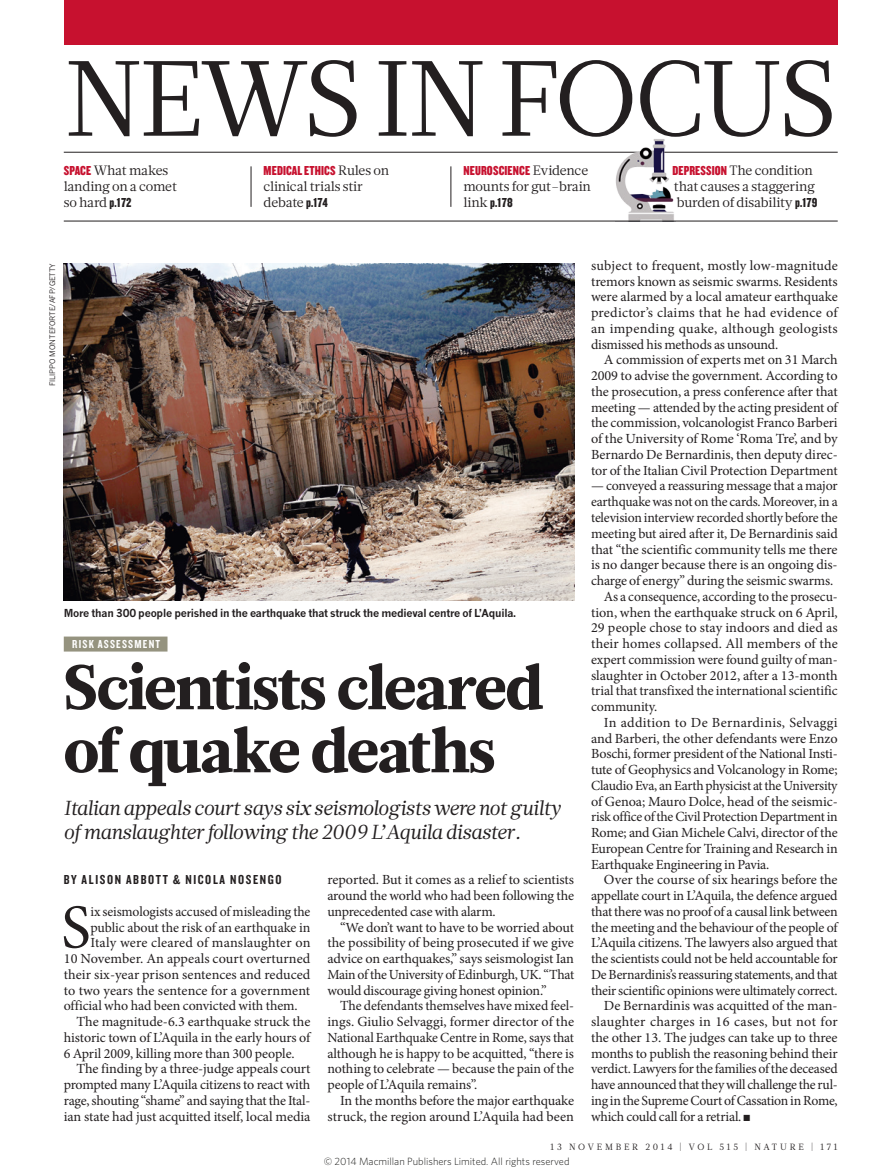
<style>
.page{position:relative;width:893px;height:1174px;background:#fff}
.page>*{position:absolute;margin:0;border:0;box-sizing:border-box;transform-origin:0 0}
.t1{font:106.5px "Glosa Math";letter-spacing:-.025em;color:#231f20}
.HEAD_42{font:900 63px/63px "Glosa Math";letter-spacing:-.025em;color:#231f20}
.BODY_DROP_CAP{font:62.4px "Minion Pro";color:#231f20}
.INTRO{font:italic 20.25px/23.7px "Glosa Math";color:#231f20}
.BODY_INDENT{font:13.95px/15.8px "Minion Pro";letter-spacing:-.015em;color:#231f20;text-align:justify}
.BODY_DROP_CAP-2{font:13.95px "Minion Pro";color:#231f20}
.MINI_TOC_TEXT{font:13.5px/15.8px "Glosa Math";letter-spacing:-.01em;color:#231f20}
.AUTHOR_BYLINE{font:13.5px "Knockout 49 Liteweight";letter-spacing:.12em;color:#231f20}
.SUBJECT_STRAP{font:12px "Knockout 49 Liteweight";letter-spacing:.1em;color:#fff}
.PIC_CAPTION{font:700 10.8px "News Gothic MTOT";letter-spacing:-.02em;color:#231f20}
.t2{font:300 10.5px "Whitney";color:#1d1d1b}
.t3{font:9px "Glosa Math";letter-spacing:.3em;color:#231f20}
.PIC_CREDIT{font:7.5px "News Gothic MTOT";color:#231f20}
.s1{font-family:"Knockout 69 Full Liteweight";color:#c7112f}
.s2{font-family:"Knockout 69 Full Liteweight"}
</style>
<div class="page">
<hr style="left:64px;top:152px;width:774px;height:1px;background:#231f20">
<img style="left:615px;top:139px;width:61px;height:82px">
<img style="left:64px;top:263px;width:510px;height:338px">
<div style="left:64px;top:636px;width:104px;height:15px;background:#95937f"></div>
<div style="left:64px;top:0;width:774px;height:45px;background:#c7112f"></div>
<hr style="left:251px;top:166px;width:1px;height:41px;background:#231f20">
<hr style="left:451px;top:166px;width:1px;height:41px;background:#231f20">
<hr style="left:64px;top:221px;width:774px;height:1px;background:#231f20">
<h1 class="t1" style="left:65px;top:29px;width:774px">NEWS IN FOCUS</h1>
<p class="MINI_TOC_TEXT" style="left:64px;top:163px;width:115px"><span class="s1">SPACE</span> What makes landing on a comet so hard <span class="s2">p.172</span></p>
<p class="MINI_TOC_TEXT" style="left:264px;top:163px;width:127px"><span class="s1">MEDICAL ETHICS</span> Rules on clinical trials stir debate <span class="s2">p.174</span></p>
<p class="MINI_TOC_TEXT" style="left:463px;top:163px;width:129px"><span class="s1">NEUROSCIENCE</span> Evidence mounts for gut–brain link <span class="s2">p.178</span></p>
<p class="MINI_TOC_TEXT" style="left:672px;top:163px;width:147px"><span class="s1">DEPRESSION</span> The condition that causes a staggering burden of disability <span class="s2">p.179</span></p>
<p class="PIC_CREDIT" style="left:48px;top:386px;width:124px;rotate:-90deg">FILIPPO MONTEFORTE/AFP/GETTY</p>
<p class="PIC_CAPTION" style="left:64px;top:606px;width:454px">More than 300 people perished in the earthquake that struck the medieval centre of L’Aquila.</p>
<p class="SUBJECT_STRAP" style="left:72px;top:636px;width:89px">RISK ASSESSMENT</p>
<p class="HEAD_42" style="left:64px;top:657px;width:481px">Scientists cleared of quake deaths</p>
<p class="INTRO" style="left:64px;top:796px;width:499px">Italian appeals court says six seismologists were not guilty of manslaughter following the 2009 L’Aquila disaster.</p>
<p class="AUTHOR_BYLINE" style="left:64px;top:871px;width:219px">BY ALISON ABBOTT &amp; NICOLA NOSENGO</p>
<p class="BODY_DROP_CAP" style="left:61px;top:885px;width:31px">S</p>
<p class="BODY_DROP_CAP-2" style="left:90px;top:902px;width:221px">ix seismologists accused of misleading the</p>
<p class="BODY_DROP_CAP-2" style="left:90px;top:917px;width:221px">public about the risk of an earthquake in</p>
<p class="BODY_DROP_CAP-2" style="left:90px;top:933px;width:221px">Italy were cleared of manslaughter on</p>
<p class="BODY_DROP_CAP-2" style="left:64px;top:949px;width:248px">10 November. An appeals court overturned</p>
<p class="BODY_DROP_CAP-2" style="left:64px;top:965px;width:248px">their six-year prison sentences and reduced</p>
<p class="BODY_DROP_CAP-2" style="left:64px;top:980px;width:248px">to two years the sentence for a government</p>
<p class="BODY_DROP_CAP-2" style="left:64px;top:996px;width:235px">official who had been convicted with them.</p>
<p class="BODY_INDENT" style="left:64px;top:1014px;width:248px;text-indent:13px">The magnitude-6.3 earthquake struck the historic town of L’Aquila in the early hours of 6 April 2009, killing more than 300 people.</p>
<p class="BODY_INDENT" style="left:64px;top:1061px;width:248px;text-indent:13px">The finding by a three-judge appeals court prompted many L’Aquila citizens to react with rage, shouting “shame” and saying that the Ital&shy;ian state had just acquitted itself, local media</p>
<p class="BODY_INDENT" style="left:327px;top:872px;width:248px">reported. But it comes as a relief to scientists around the world who had been following the unprecedented case with alarm.</p>
<p class="BODY_INDENT" style="left:327px;top:919px;width:248px;text-indent:13px">“We don’t want to have to be worried about the possibility of being prosecuted if we give advice on earthquakes,” says seismologist Ian Main of the University of Edinburgh, UK. “That would discourage giving honest opinion.”</p>
<p class="BODY_INDENT" style="left:327px;top:998px;width:248px;text-indent:13px">The defendants themselves have mixed feel&shy;ings. Giulio Selvaggi, former director of the National Earthquake Centre in Rome, says that although he is happy to be acquitted, “there is nothing to celebrate — because the pain of the people of L’Aquila remains”.</p>
<p class="BODY_INDENT" style="left:327px;top:1092px;width:248px;text-align:right">In the months before the major earthquake struck, the region around L’Aquila had been</p>
<p class="BODY_INDENT" style="left:591px;top:258px;width:248px">subject to frequent, mostly low-magnitude tremors known as seismic swarms. Residents were alarmed by a local amateur earthquake predictor’s claims that he had evidence of an impending quake, although geologists dismissed his methods as unsound.</p>
<p class="BODY_INDENT" style="left:591px;top:352px;width:248px;text-indent:13px">A commission of experts met on 31 March 2009 to advise the government. According to the prosecution, a press conference after that meeting — attended by the acting president of the commission, volcanologist Franco Barberi of the University of Rome ‘Roma Tre’, and by Bernardo De Bernardinis, then deputy direc&shy;tor of the Italian Civil Protection Department</p>
<p class="BODY_INDENT" style="left:591px;top:478px;width:248px">— conveyed a reassuring message that a major earthquake was not on the cards. Moreover, in a television interview recorded shortly before the meeting but aired after it, De Bernardinis said that “the scientific community tells me there is no danger because there is an ongoing dis&shy;charge of energy” during the seismic swarms.</p>
<p class="BODY_INDENT" style="left:591px;top:588px;width:248px;text-indent:13px">As a consequence, according to the prosecu&shy;tion, when the earthquake struck on 6 April, 29 people chose to stay indoors and died as their homes collapsed. All members of the expert commission were found guilty of man&shy;slaughter in October 2012, after a 13-month trial that transfixed the international scientific community.</p>
<p class="BODY_INDENT" style="left:591px;top:714px;width:248px;text-indent:13px">In addition to De Bernardinis, Selvaggi and Barberi, the other defendants were Enzo Boschi, former president of the National Insti&shy;tute of Geophysics and Volcanology in Rome; Claudio Eva, an Earth physicist at the University of Genoa; Mauro Dolce, head of the seismic&shy;risk office of the Civil Protection Department in Rome; and Gian Michele Calvi, director of the European Centre for Training and Research in Earthquake Engineering in Pavia.</p>
<p class="BODY_INDENT" style="left:591px;top:872px;width:248px;text-indent:13px">Over the course of six hearings before the appellate court in L’Aquila, the defence argued that there was no proof of a causal link between the meeting and the behaviour of the people of L’Aquila citizens. The lawyers also argued that the scientists could not be held accountable for De Bernardinis’s reassuring statements, and that their scientific opinions were ultimately correct.</p>
<p class="BODY_INDENT" style="left:591px;top:998px;width:248px;text-indent:13px">De Bernardinis was acquitted of the man&shy;slaughter charges in 16 cases, but not for the other 13. The judges can take up to three months to publish the reasoning behind their verdict. Lawyers for the families of the deceased have announced that they will challenge the rul&shy;ing in the Supreme Court of Cassation in Rome, which could call for a retrial. ■</p>
<p class="t3" style="left:551px;top:1141px;width:289px">13 NOVEMBER 2014 | VOL 515 | NATURE | 171</p>
<p class="t2" style="left:324px;top:1154px;width:247px">© 2014 Macmillan Publishers Limited. All rights reserved</p>
</div>
